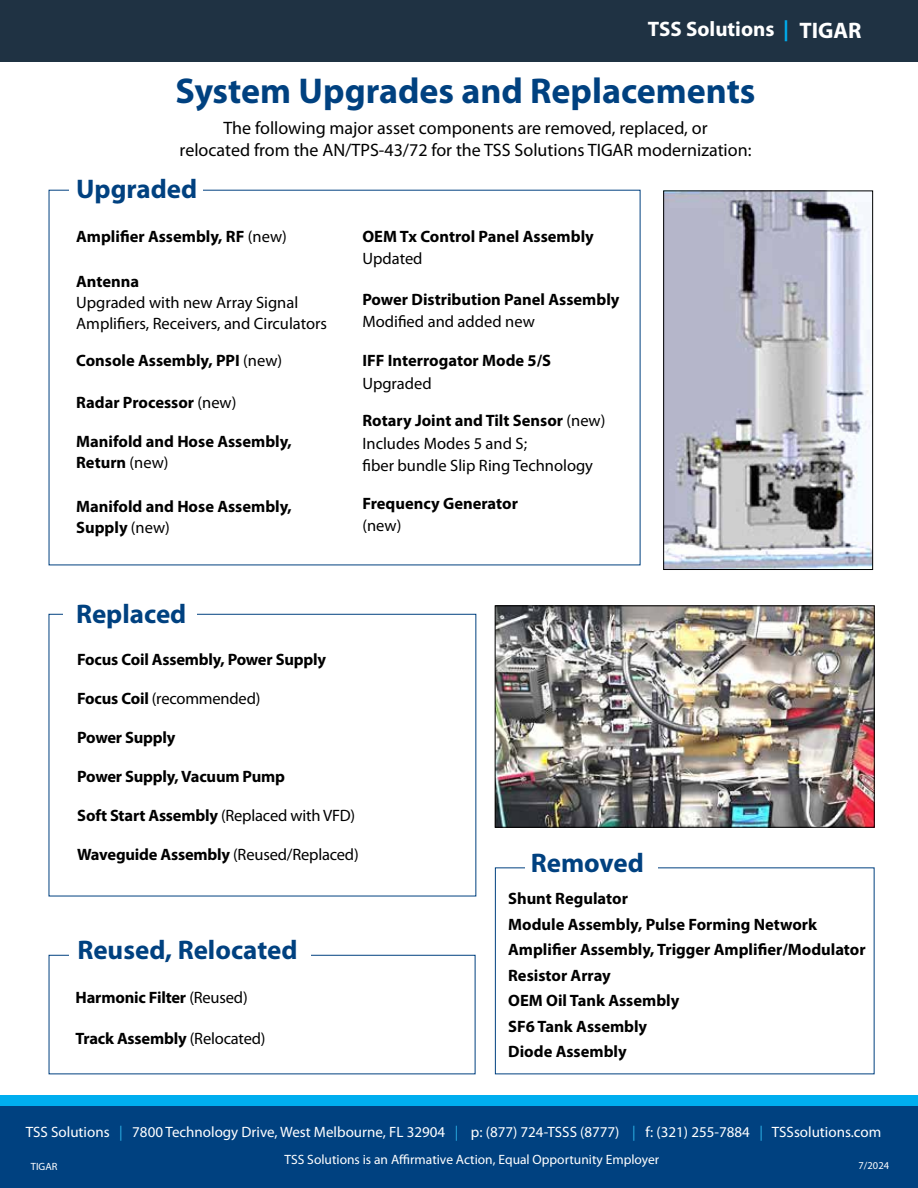
<style>
.page{position:relative;width:918px;height:1188px;background:#fff}
.page>*{position:absolute;margin:0;border:0;box-sizing:border-box;transform-origin:0 0}
.t1{font:700 36px "Myriad Pro";color:#004180}
.t2{font:700 27px "Myriad Pro";color:#004180}
.t3{font:700 21px "Myriad Pro";color:#fff}
.t4{font:18px/21.6px "Myriad Pro";color:#000;text-align:center}
.t5{font:700 16.5px/25.5px "Myriad Pro";color:#000}
.t6{font:16.5px/22.5px "Myriad Pro";color:#000}
.t7{font:15px "Myriad Pro";color:#fff}
.t8{font:13.5px "Myriad Pro";color:#fff}
.t9{font:10.5px "Myriad Pro";color:#fff}
.s1{color:#00aeef}
.s2{font-size:22.5px}
.s3{font-weight:400}
.s4{font-weight:700}
.s5{color:#2aace2}
</style>
<div class="page">
<div style="left:0;top:0;width:918px;height:61px;background:#1f3243"></div>
<div style="left:0;top:1095px;width:918px;height:84px;background:#00aeef"></div>
<div style="left:0;top:1106px;width:918px;height:82px;background:#004180"></div>
<img style="left:497px;top:608px;width:375px;height:217px">
<div style="left:495px;top:606px;width:379px;height:221px;border:1px solid #000"></div>
<img style="left:665px;top:193px;width:206px;height:375px">
<div style="left:663px;top:191px;width:210px;height:379px;border:1px solid #000"></div>
<p class="t3" style="left:648px;top:15px;width:215px">TSS Solutions <span class="s1">|</span> <span class="s2">TIGAR</span></p>
<h1 class="t1" style="left:175px;top:68px;width:582px">System Upgrades and Replacements</h1>
<p class="t4" style="left:180px;top:117px;width:573px">The following major asset components are removed, replaced, or<br>relocated from the AN/TPS-43/72 for the TSS Solutions TIGAR modernization:</p>
<h2 class="t2" style="left:76px;top:171px;width:123px">Upgraded</h2>
<p class="t5" style="left:76px;top:223px;width:212px">Amplifier Assembly, RF <span class="s3">(new)</span></p>
<p class="t5" style="left:76px;top:268px;width:65px">Antenna</p>
<p class="t6" style="left:76px;top:292px;width:252px;line-height:21px">Upgraded with new Array Signal<br>Amplifiers, Receivers, and Circulators</p>
<p class="t5" style="left:76px;top:348px;width:207px">Console Assembly, PPI <span class="s3">(new)</span></p>
<p class="t5" style="left:76px;top:390px;width:162px">Radar Processor <span class="s3">(new)</span></p>
<p class="t5" style="left:76px;top:431px;width:217px;line-height:21px">Manifold and Hose Assembly,<br>Return <span class="s3">(new)</span></p>
<p class="t5" style="left:76px;top:495px;width:217px;line-height:21px">Manifold and Hose Assembly,<br>Supply <span class="s3">(new)</span></p>
<h2 class="t2" style="left:76px;top:596px;width:112px">Replaced</h2>
<p class="t5" style="left:362px;top:223px;width:233px">OEM Tx Control Panel Assembly</p>
<p class="t6" style="left:362px;top:247px;width:62px">Updated</p>
<p class="t5" style="left:362px;top:286px;width:259px">Power Distribution Panel Assembly</p>
<p class="t6" style="left:362px;top:310px;width:174px">Modified and added new</p>
<p class="t5" style="left:362px;top:348px;width:190px">IFF Interrogator Mode 5/S</p>
<p class="t6" style="left:362px;top:372px;width:71px">Upgraded</p>
<p class="t6" style="left:362px;top:409px;width:245px"><span class="s4">Rotary Joint and Tilt Sensor</span> (new)<br>Includes Modes 5 and S;<br>fiber bundle Slip Ring Technology</p>
<p class="t5" style="left:362px;top:490px;width:157px">Frequency Generator</p>
<p class="t6" style="left:362px;top:514px;width:40px">(new)</p>
<p class="t5" style="left:77px;top:646px;width:250px">Focus Coil Assembly, Power Supply</p>
<p class="t6" style="left:77px;top:687px;width:185px"><span class="s4">Focus Coil</span> (recommended)</p>
<p class="t5" style="left:77px;top:724px;width:100px">Power Supply</p>
<p class="t5" style="left:77px;top:763px;width:209px">Power Supply, Vacuum Pump</p>
<p class="t5" style="left:77px;top:802px;width:280px">Soft Start Assembly <span class="s3">(Replaced with VFD)</span></p>
<p class="t5" style="left:77px;top:841px;width:283px">Waveguide Assembly <span class="s3">(Reused/Replaced)</span></p>
<h2 class="t2" style="left:77px;top:932px;width:222px">Reused, Relocated</h2>
<p class="t5" style="left:76px;top:984px;width:174px">Harmonic Filter <span class="s3">(Reused)</span></p>
<p class="t5" style="left:76px;top:1025px;width:191px">Track Assembly <span class="s3">(Relocated)</span></p>
<h2 class="t2" style="left:531px;top:845px;width:115px">Removed</h2>
<p class="t5" style="left:508px;top:885px;width:359px">Shunt Regulator<br>Module Assembly, Pulse Forming Network<br>Amplifier Assembly, Trigger Amplifier/Modulator<br>Resistor Array<br>OEM Oil Tank Assembly<br>SF6 Tank Assembly<br>Diode Assembly</p>
<p class="t7" style="left:26px;top:1123px;width:857px">TSS Solutions <span class="s5">|</span> 7800 Technology Drive, West Melbourne, FL 32904 <span class="s5">|</span> p: (877) 724-TSSS (8777) <span class="s5">|</span> f: (321) 255-7884 <span class="s5">|</span> TSSsolutions.com</p>
<p class="t9" style="left:859px;top:1159px;width:32px">7/2024</p>
<p class="t9" style="left:31px;top:1160px;width:28px">TIGAR</p>
<p class="t8" style="left:284px;top:1151px;width:376px">TSS Solutions is an Affirmative Action, Equal Opportunity Employer</p>
</div>
